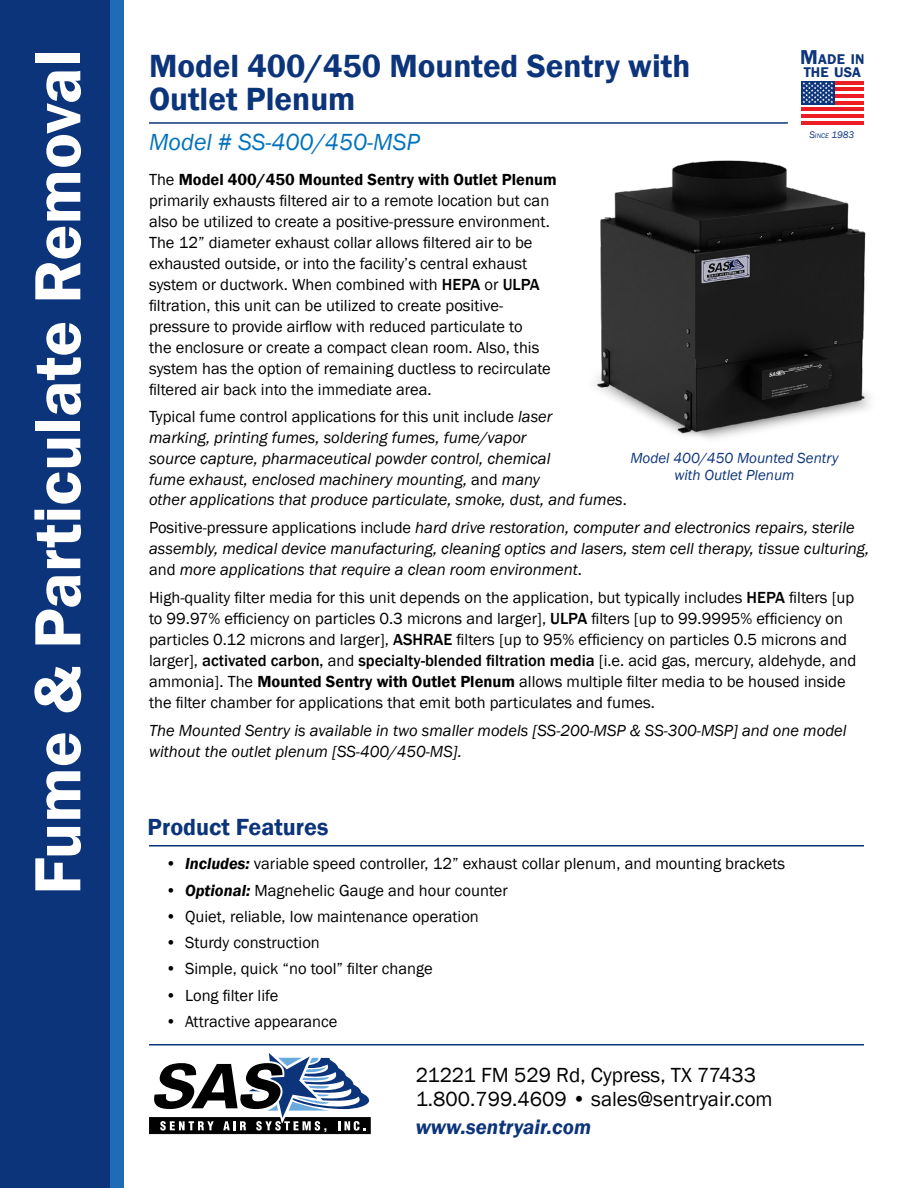
<style>
.page{position:relative;width:918px;height:1188px;background:#fff}
.page>*{position:absolute;margin:0;border:0;box-sizing:border-box;transform-origin:0 0}
.t1{font:600 67.5px "Franklin Gothic";color:#fff}
.t2{font:600 33px/33px "Franklin Gothic";color:#0c347b}
.t3{font:italic 24px "Franklin Gothic";color:#0072bc}
.t4{font:600 24px "Franklin Gothic";color:#0c347b}
.t5{font:21px/24px "Franklin Gothic";color:#000}
.t6{font:italic 600 21px "Franklin Gothic";color:#0c347b}
.t7{font:16.5px/21px "Franklin Gothic";color:#000}
.t8{font:italic 16.5px/20.7px "Franklin Gothic";color:#000}
.t9{font:italic 15px/16.5px "Franklin Gothic";color:#0c347b;text-align:center}
.t10{font:600 14.4px/12.8px "Franklin Gothic";letter-spacing:.01em;color:#0c347b}
.t11{font:italic 9.9px "Franklin Gothic";color:#0c347b}
.s1{font-size:20.7px}
.s2{font-size:6.9px}
.s3{font-weight:600}
.s4{font-weight:500}
.s5{font-style:normal}
.s6{font-weight:600;font-style:italic}
</style>
<div class="page">
<div style="left:0;top:0;width:110px;height:1188px;background:#0c347b"></div>
<div style="left:110px;top:0;width:14px;height:1188px;background:#1f6bb5"></div>
<svg style="left:149px;top:1053px;width:222px;height:82px"></svg>
<hr style="left:149px;top:1044px;width:715px;height:2px;background:#0c347b">
<svg style="left:801px;top:84px;width:63px;height:38px"></svg>
<hr style="left:835px;top:81px;width:29px;height:3px;background:#ed1d24">
<hr style="left:835px;top:88px;width:29px;height:3px;background:#ed1d24">
<hr style="left:835px;top:94px;width:29px;height:4px;background:#ed1d24">
<hr style="left:835px;top:101px;width:29px;height:3px;background:#ed1d24">
<hr style="left:801px;top:107px;width:63px;height:4px;background:#ed1d24">
<hr style="left:801px;top:115px;width:63px;height:3px;background:#ed1d24">
<hr style="left:801px;top:122px;width:63px;height:3px;background:#ed1d24">
<div style="left:801px;top:81px;width:34px;height:23px;background:#0c347b"></div>
<svg style="left:803px;top:82px;width:30px;height:21px"></svg>
<hr style="left:149px;top:122px;width:639px;height:2px;background:#0c347b">
<hr style="left:149px;top:845px;width:715px;height:2px;background:#0c347b">
<img style="left:594px;top:160px;width:276px;height:279px">
<h1 class="t1" style="left:16px;top:895px;width:847px;rotate:-90deg">Fume &amp; Particulate Removal</h1>
<h2 class="t2" style="left:149px;top:50px;width:543px">Model 400/450 Mounted Sentry with<br>Outlet Plenum</h2>
<h3 class="t3" style="left:149px;top:127px;width:272px">Model # SS-400/450-MSP</h3>
<p class="t10" style="left:800px;top:53px;width:66px"><span class="s1">M</span>ADE IN<br>THE USA</p>
<p class="t11" style="left:809px;top:129px;width:47px">S<span class="s2">INCE</span> 1983</p>
<p class="t7" style="left:149px;top:169px;width:409px">The <span class="s3">Model 400/450 Mounted Sentry with Outlet Plenum </span>primarily exhausts filtered air to a remote location but can also be utilized to create a positive-pressure environment.<br>The 12” diameter exhaust collar allows filtered air to be exhausted outside, or into the facility’s central exhaust system or ductwork. When combined with <span class="s4">HEPA</span> or <span class="s4">ULPA </span>filtration, this unit can be utilized to create positive&shy;pressure to provide airflow with reduced particulate to<br>the enclosure or create a compact clean room. Also, this system has the option of remaining ductless to recirculate filtered air back into the immediate area.</p>
<p class="t8" style="left:149px;top:407px;width:479px"><span class="s5">Typical fume control applications for this unit include</span> laser<br>marking, printing fumes, soldering fumes, fume/vapor<br>source capture, pharmaceutical powder control, chemical<br>fume exhaust, enclosed machinery mounting, <span class="s5">and</span> many<br>other applications that produce particulate, smoke, dust, and fumes<span class="s5">.</span></p>
<p class="t8" style="left:149px;top:517px;width:722px"><span class="s5">Positive-pressure applications include</span> hard drive restoration, computer and electronics repairs, sterile assembly, medical device manufacturing, cleaning optics and lasers, stem cell therapy, tissue culturing, <span class="s5">and</span> more applications that require a clean room environment<span class="s5">.</span></p>
<p class="t7" style="left:149px;top:587px;width:709px">High-quality filter media for this unit depends on the application, but typically includes <span class="s4">HEPA</span> filters [up to 99.97% efficiency on particles 0.3 microns and larger], <span class="s4">ULPA</span> filters [up to 99.9995% efficiency on particles 0.12 microns and larger], <span class="s4">ASHRAE</span> filters [up to 95% efficiency on particles 0.5 microns and larger], <span class="s4">activated carbon,</span> and <span class="s4">specialty-blended filtration media</span> [i.e. acid gas, mercury, aldehyde, and ammonia]. The <span class="s3">Mounted Sentry with Outlet Plenum</span> allows multiple filter media to be housed inside the filter chamber for applications that emit both particulates and fumes.</p>
<p class="t8" style="left:149px;top:720px;width:699px">The Mounted Sentry is available in two smaller models [SS-200-MSP &amp; SS-300-MSP] and one model without the outlet plenum [SS-400/450-MS].</p>
<p class="t9" style="left:630px;top:450px;width:210px">Model 400/450 Mounted Sentry with Outlet Plenum</p>
<h3 class="t4" style="left:148px;top:812px;width:182px">Product Features</h3>
<p class="t7" style="left:166px;top:854px;width:621px">• <span class="s6">Includes:</span> variable speed controller, 12” exhaust collar plenum, and mounting brackets</p>
<p class="t7" style="left:166px;top:880px;width:344px">• <span class="s6">Optional:</span> Magnehelic Gauge and hour counter</p>
<p class="t7" style="left:166px;top:906px;width:315px">• Quiet, reliable, low maintenance operation</p>
<p class="t7" style="left:166px;top:933px;width:156px">• Sturdy construction</p>
<p class="t7" style="left:166px;top:959px;width:269px">• Simple, quick “no tool” filter change</p>
<p class="t7" style="left:166px;top:985px;width:114px">• Long filter life</p>
<p class="t7" style="left:166px;top:1011px;width:173px">• Attractive appearance</p>
<p class="t5" style="left:416px;top:1064px;width:358px">21221 FM 529 Rd, Cypress, TX 77433<br>1.800.799.4609 • sales@sentryair.com</p>
<p class="t6" style="left:416px;top:1113px;width:177px">www.sentryair.com</p>
</div>
